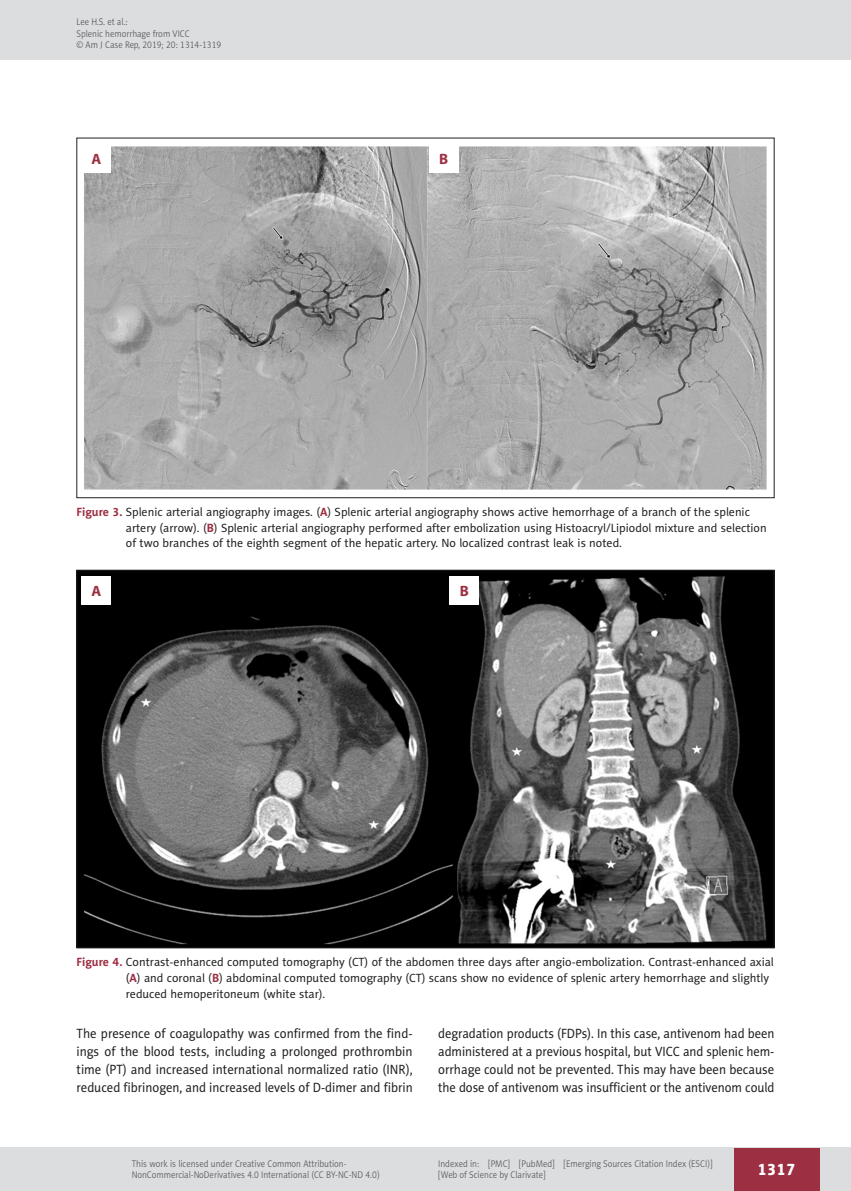
<style>
.page{position:relative;width:851px;height:1191px;background:#fff}
.page>*{position:absolute;margin:0;border:0;box-sizing:border-box;transform-origin:0 0}
.t1{font:16.5px "Naomi Sans EFN Heavy";color:#fff}
.t2{font:700 15px "Myriad Pro";color:#9d2f42}
.AJCR_Body{font:13.5px/18px "Naomi Sans EFN";letter-spacing:-.005em;color:#231f20;text-align:justify;scale:.95 1}
.AJCR_Body-2{font:13.5px/18px "Naomi Sans EFN";letter-spacing:-.005em;color:#231f20;text-align:justify;scale:.94 1}
.AJCR_Rycina_tytul{font:12px/15.8px "Naomi Sans EFN";color:#231f20}
.t3{font:9.75px/11.2px "Naomi Sans EFN Light";color:#57585a;scale:.9 1}
.s1{font-weight:700;color:#9d2f42}
</style>
<div class="page">
<img style="left:84px;top:146px;width:683px;height:344px">
<div style="left:82px;top:144px;width:29px;height:28px;background:#fff"></div>
<div style="left:429px;top:144px;width:29px;height:28px;background:#fff"></div>
<img style="left:79px;top:572px;width:693px;height:374px">
<div style="left:82px;top:576px;width:29px;height:28px;background:#fff"></div>
<div style="left:449px;top:576px;width:30px;height:28px;background:#fff"></div>
<div style="left:0;top:1148px;width:850px;height:43px;background:#dcdddf"></div>
<div style="left:733px;top:1147px;width:86px;height:43px;background:#9d2f42"></div>
<div style="left:0;top:0;width:850px;height:60px;background:#dcdddf"></div>
<p class="t3" style="left:77px;top:16px;width:162px">Lee H.S. et al.:<br>Splenic hemorrhage from VICC<br>© Am J Case Rep, 2019; 20: 1314-1319</p>
<p class="t2" style="left:91px;top:149px;width:11px">A</p>
<p class="t2" style="left:439px;top:149px;width:11px">B</p>
<p class="AJCR_Rycina_tytul" style="left:126px;top:504px;width:642px;text-indent:-49px"><span class="s1">Figure 3.</span> Splenic arterial angiography images. (<span class="s1">A</span>) Splenic arterial angiography shows active hemorrhage of a branch of the splenic artery (arrow). (<span class="s1">B</span>) Splenic arterial angiography performed after embolization using Histoacryl/Lipiodol mixture and selection of two branches of the eighth segment of the hepatic artery. No localized contrast leak is noted.</p>
<p class="t2" style="left:91px;top:581px;width:11px">A</p>
<p class="t2" style="left:459px;top:581px;width:11px">B</p>
<p class="AJCR_Rycina_tytul" style="left:126px;top:954px;width:649px;text-indent:-49px"><span class="s1">Figure 4.</span> Contrast-enhanced computed tomography (CT) of the abdomen three days after angio-embolization. Contrast-enhanced axial (<span class="s1">A</span>) and coronal (<span class="s1">B</span>) abdominal computed tomography (CT) scans show no evidence of splenic artery hemorrhage and slightly reduced hemoperitoneum (white star).</p>
<p class="AJCR_Body" style="left:77px;top:1024px;width:355px">The presence of coagulopathy was confirmed from the find&shy;ings of the blood tests, including a prolonged prothrombin time (PT) and increased international normalized ratio (INR), reduced fibrinogen, and increased levels of D-dimer and fibrin</p>
<p class="AJCR_Body-2" style="left:438px;top:1024px;width:359px">degradation products (FDPs). In this case, antivenom had been administered at a previous hospital, but VICC and splenic hem&shy;orrhage could not be prevented. This may have been because the dose of antivenom was insufficient or the antivenom could</p>
<p class="t3" style="left:132px;top:1158px;width:277px">This work is licensed under Creative Common Attribution-<br>NonCommercial-NoDerivatives 4.0 International (CC BY-NC-ND 4.0)</p>
<p class="t3" style="left:438px;top:1158px;width:306px">Indexed in: [PMC] [PubMed] [Emerging Sources Citation Index (ESCI)] [Web of Science by Clarivate]</p>
<h1 class="t1" style="left:757px;top:1159px;width:40px">1317</h1>
</div>
